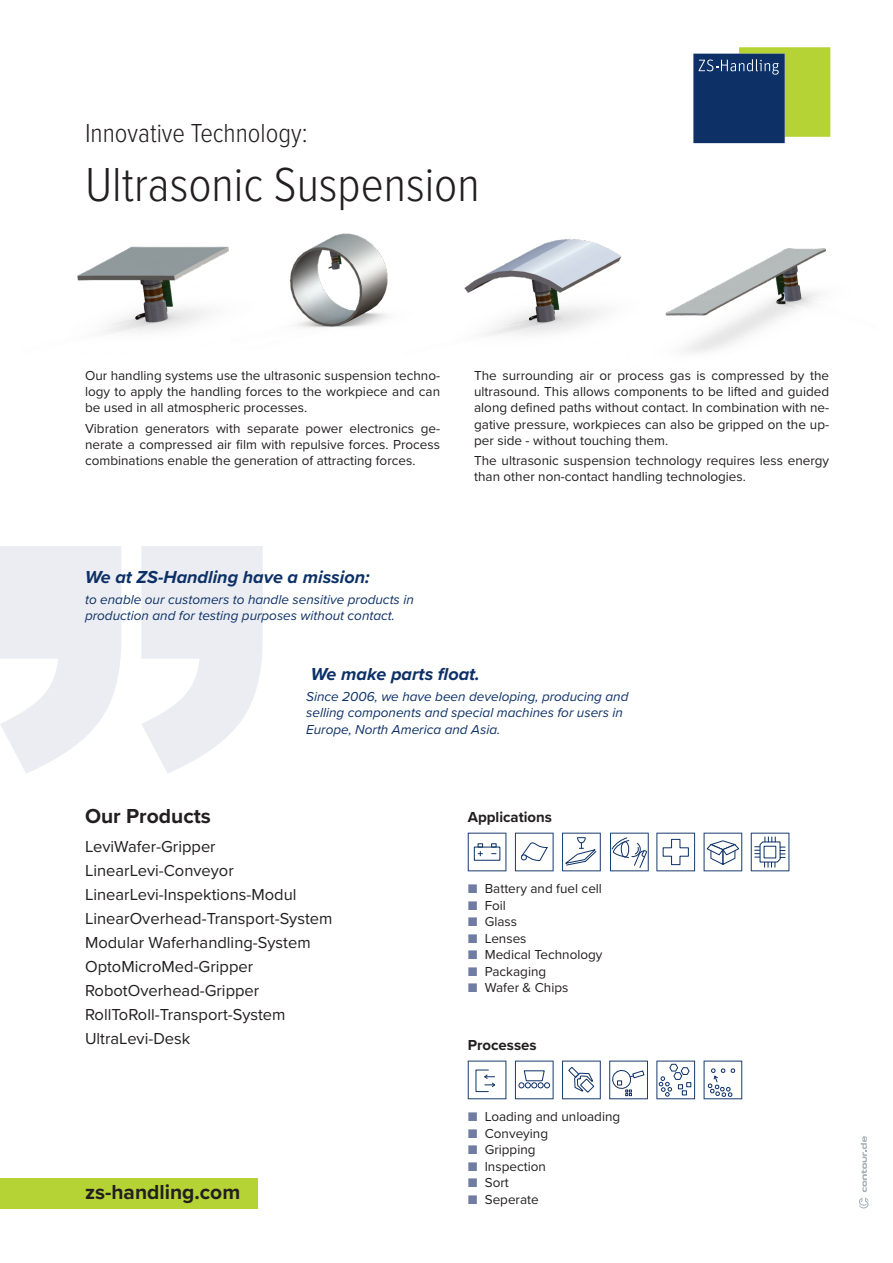
<style>
.page{position:relative;width:893px;height:1263px;background:#fff}
.page>*{position:absolute;margin:0;border:0;box-sizing:border-box;transform-origin:0 0}
.t1{font:300 49.5px "Proxima Nova Cond";color:#231f20}
.t2{font:300 27px "Proxima Nova Cond";color:#231f20}
.t3{font:700 21px "Proxima Nova";color:#231f20}
.t4{font:italic 700 18px "Proxima Nova";color:#0d3166}
.t5{font:16.5px/24px "Proxima Nova";color:#231f20}
.t6{font:700 15px "Proxima Nova";color:#231f20}
.t7{font:13.5px/16.2px "Proxima Nova";color:#231f20;text-align:justify}
.t8{font:italic 13.5px/16.5px "Proxima Nova";color:#0d3166}
.s1{font-family:"Proxima Nova Cond";font-size:15px;color:#717ca3}
</style>
<div class="page">
<div style="left:0;top:1178px;width:258px;height:30px;background:#b5d334"></div>
<svg style="left:0;top:546px;width:263px;height:227px;fill:#ebedf3"></svg>
<svg style="left:693px;top:47px;width:137px;height:96px;background:#547460"></svg>
<svg style="left:656px;top:1060px;width:39px;height:39px"></svg>
<svg style="left:704px;top:1060px;width:38px;height:39px"></svg>
<svg style="left:859px;top:1198px;width:9px;height:10px"></svg>
<svg style="left:861px;top:1136px;width:6px;height:56px"></svg>
<svg style="left:656px;top:833px;width:39px;height:38px"></svg>
<svg style="left:515px;top:833px;width:39px;height:38px"></svg>
<svg style="left:562px;top:833px;width:39px;height:38px"></svg>
<svg style="left:468px;top:833px;width:38px;height:38px"></svg>
<svg style="left:468px;top:1060px;width:38px;height:39px"></svg>
<svg style="left:562px;top:1060px;width:39px;height:39px"></svg>
<svg style="left:609px;top:1060px;width:39px;height:39px"></svg>
<svg style="left:515px;top:1060px;width:39px;height:39px"></svg>
<svg style="left:704px;top:833px;width:38px;height:38px"></svg>
<svg style="left:610px;top:833px;width:39px;height:38px"></svg>
<svg style="left:751px;top:833px;width:38px;height:38px"></svg>
<img style="left:77px;top:246px;width:152px;height:87px">
<img style="left:665px;top:248px;width:161px;height:105px">
<img style="left:464px;top:239px;width:158px;height:96px">
<img style="left:289px;top:233px;width:99px;height:95px">
<p class="t2" style="left:85px;top:113px;width:224px">Innovative Technology:</p>
<p class="t1" style="left:85px;top:148px;width:396px">Ultrasonic Suspension</p>
<p class="t7" style="left:85px;top:367px;width:357px">Our handling systems use the ultrasonic suspension techno&shy;logy to apply the handling forces to the workpiece and can be used in all atmospheric processes.</p>
<p class="t7" style="left:85px;top:420px;width:357px">Vibration generators with separate power electronics ge&shy;nerate a compressed air film with repulsive forces. Process combinations enable the generation of attracting forces.</p>
<p class="t4" style="left:85px;top:564px;width:286px">We at ZS-Handling have a mission:</p>
<p class="t8" style="left:85px;top:590px;width:330px">to enable our customers to handle sensitive products in production and for testing purposes without contact.</p>
<p class="t7" style="left:474px;top:367px;width:357px">The surrounding air or process gas is compressed by the ultrasound. This allows components to be lifted and guided along defined paths without contact. In combination with ne&shy;gative pressure, workpieces can also be gripped on the up&shy;per side - without touching them.</p>
<p class="t7" style="left:474px;top:452px;width:357px">The ultrasonic suspension technology requires less energy than other non-contact handling technologies.</p>
<p class="t4" style="left:311px;top:660px;width:171px">We make parts float.</p>
<p class="t8" style="left:306px;top:687px;width:324px">Since 2006, we have been developing, producing and selling components and special machines for users in<br>Europe, North America and Asia.</p>
<p class="t3" style="left:85px;top:801px;width:127px">Our Products</p>
<p class="t5" style="left:85px;top:833px;width:249px">LeviWafer-Gripper<br>LinearLevi-Conveyor<br>LinearLevi-Inspektions-Modul<br>LinearOverhead-Transport-System<br>Modular Waferhandling-System<br>OptoMicroMed-Gripper<br>RobotOverhead-Gripper<br>RollToRoll-Transport-System<br>UltraLevi-Desk</p>
<p class="t3" style="left:85px;top:1176px;width:157px">zs-handling.com</p>
<p class="t6" style="left:468px;top:806px;width:86px">Applications</p>
<p class="t7" style="left:468px;top:880px;width:136px"><span class="s1">■</span> Battery and fuel cell</p>
<p class="t7" style="left:468px;top:896px;width:40px"><span class="s1">■</span> Foil</p>
<p class="t7" style="left:468px;top:913px;width:51px"><span class="s1">■</span> Glass</p>
<p class="t7" style="left:468px;top:929px;width:60px"><span class="s1">■</span> Lenses</p>
<p class="t7" style="left:468px;top:946px;width:136px"><span class="s1">■</span> Medical Technology</p>
<p class="t7" style="left:468px;top:962px;width:80px"><span class="s1">■</span> Packaging</p>
<p class="t7" style="left:468px;top:979px;width:102px"><span class="s1">■</span> Wafer &amp; Chips</p>
<p class="t6" style="left:468px;top:1034px;width:70px">Processes</p>
<p class="t7" style="left:468px;top:1108px;width:154px"><span class="s1">■</span> Loading and unloading</p>
<p class="t7" style="left:468px;top:1124px;width:82px"><span class="s1">■</span> Conveying</p>
<p class="t7" style="left:468px;top:1141px;width:69px"><span class="s1">■</span> Gripping</p>
<p class="t7" style="left:468px;top:1157px;width:80px"><span class="s1">■</span> Inspection</p>
<p class="t7" style="left:468px;top:1174px;width:43px"><span class="s1">■</span> Sort</p>
<p class="t7" style="left:468px;top:1190px;width:73px"><span class="s1">■</span> Seperate</p>
</div>
